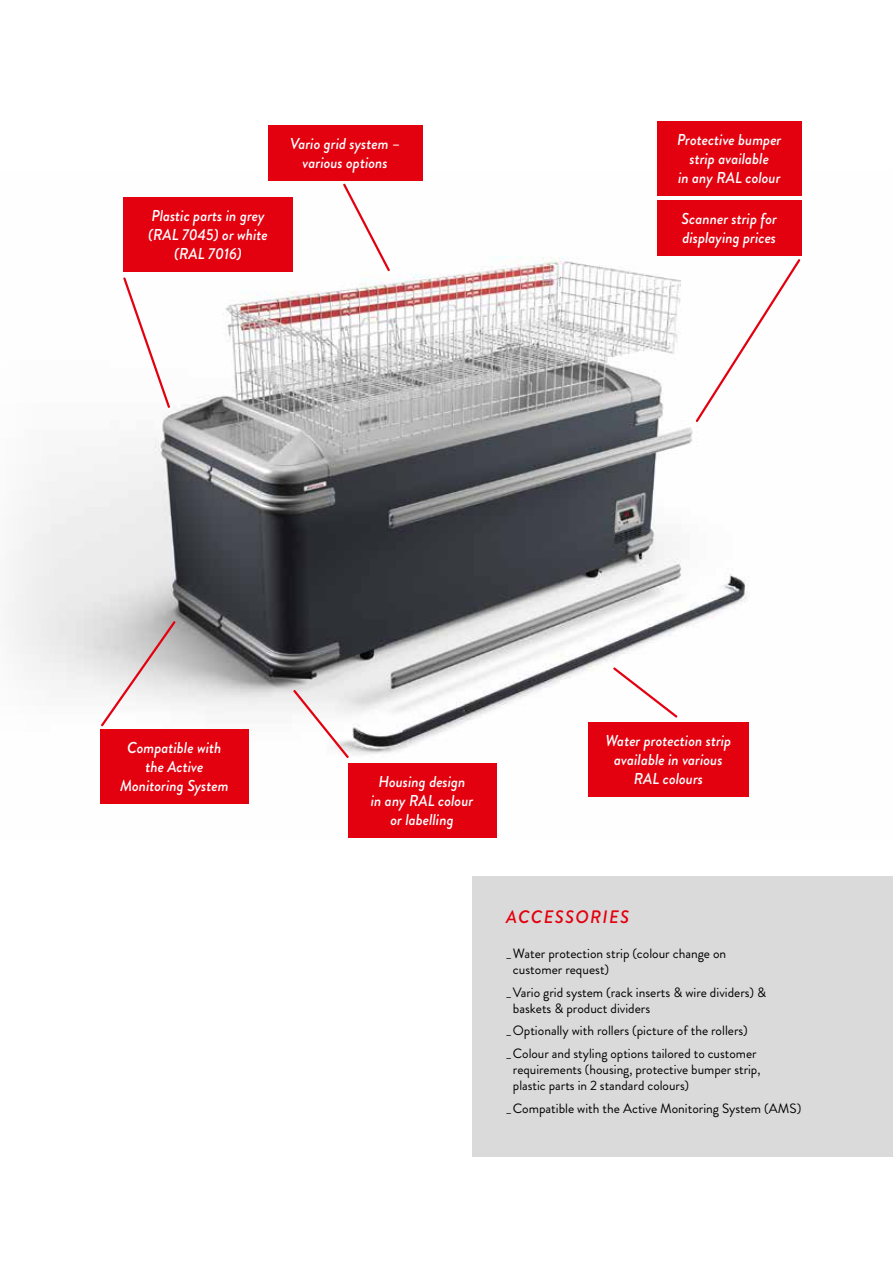
<style>
.page{position:relative;width:893px;height:1263px;background:#fff}
.page>*{position:absolute;margin:0;border:0;box-sizing:border-box;transform-origin:0 0}
.t1{font:italic 500 18px "Brandon Grotesque";letter-spacing:.07em;color:#e3000f}
.t2{font:italic 500 15.75px/18.9px "Brandon Grotesque";color:#fff;text-align:center}
.t3{font:13.5px/16.2px "Brandon Grotesque";color:#000}
</style>
<div class="page">
<img style="left:8px;top:171px;width:794px;height:667px">
<div style="left:472px;top:876px;width:421px;height:281px;background:#dadada"></div>
<svg style="left:341px;top:182px;width:51px;height:91px"></svg>
<svg style="left:694px;top:257px;width:108px;height:167px"></svg>
<svg style="left:611px;top:665px;width:68px;height:55px"></svg>
<svg style="left:122px;top:276px;width:50px;height:134px"></svg>
<svg style="left:99px;top:619px;width:78px;height:109px"></svg>
<svg style="left:291px;top:688px;width:60px;height:72px"></svg>
<div style="left:100px;top:729px;width:149px;height:75px;background:#e3000f"></div>
<div style="left:348px;top:763px;width:148px;height:75px;background:#e3000f"></div>
<div style="left:123px;top:198px;width:170px;height:74px;background:#e3000f"></div>
<div style="left:268px;top:125px;width:154px;height:56px;background:#e3000f"></div>
<div style="left:657px;top:122px;width:144px;height:74px;background:#e3000f"></div>
<div style="left:657px;top:200px;width:144px;height:55px;background:#e3000f"></div>
<div style="left:588px;top:722px;width:160px;height:74px;background:#e3000f"></div>
<p class="t2" style="left:148px;top:207px;width:121px">Plastic parts in grey (RAL 7045) or white (RAL 7016)</p>
<p class="t2" style="left:290px;top:134px;width:111px">Vario grid system – various options</p>
<p class="t2" style="left:677px;top:131px;width:106px">Protective bumper strip available<br>in any RAL colour</p>
<p class="t2" style="left:682px;top:209px;width:97px;text-align:left">Scanner strip for displaying prices</p>
<p class="t2" style="left:120px;top:738px;width:110px">Compatible with the Active<br>Monitoring System</p>
<p class="t2" style="left:371px;top:772px;width:104px">Housing design<br>in any RAL colour or labelling</p>
<p class="t2" style="left:605px;top:731px;width:127px">Water protection strip available in various<br>RAL colours</p>
<h1 class="t1" style="left:506px;top:904px;width:125px">ACCESSORIES</h1>
<p class="t3" style="left:513px;top:945px;width:215px;text-indent:-7px">_ Water protection strip (colour change on customer request)</p>
<p class="t3" style="left:513px;top:984px;width:255px;text-indent:-7px">_ Vario grid system (rack inserts &amp; wire dividers) &amp; baskets &amp; product dividers</p>
<p class="t3" style="left:506px;top:1019px;width:252px;line-height:22.6px">_ Optionally with rollers (picture of the rollers)<br>_ Colour and styling options tailored to customer</p>
<p class="t3" style="left:513px;top:1061px;width:249px">requirements (housing, protective bumper strip, plastic parts in 2 standard colours)</p>
<p class="t3" style="left:506px;top:1100px;width:297px">_ Compatible with the Active Monitoring System (AMS)</p>
</div>
